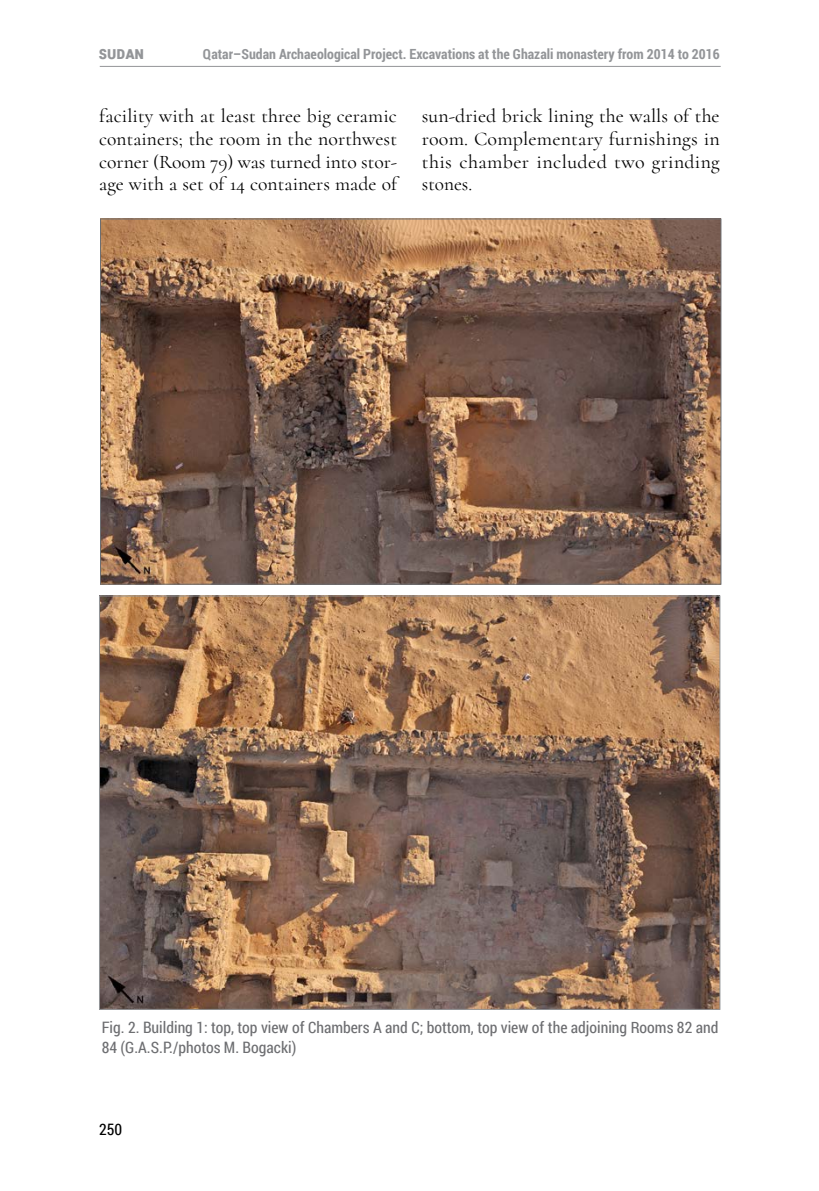
<style>
.page{position:relative;width:819px;height:1191px;background:#fff}
.page>*{position:absolute;margin:0;border:0;box-sizing:border-box;transform-origin:0 0}
.t1{font:19.25px/22.8px "Cormorant";color:#000;text-align:justify}
.t2{font:700 17.5px "Roboto Condensed";color:#939598}
.t3{font:15.75px/19.2px "Roboto Condensed";color:#6d6e71}
.t4{font:15.75px "Roboto Condensed";color:#000}
.t5{font:700 14px "Roboto Condensed";color:#939598}
</style>
<div class="page">
<hr style="left:100px;top:66px;width:620px;height:1px;background:#939598">
<img style="left:101px;top:598px;width:617px;height:409px">
<img style="left:102px;top:221px;width:617px;height:361px">
<p class="t2" style="left:99px;top:40px;width:47px">SUDAN</p>
<p class="t5" style="left:203px;top:44px;width:518px">Qatar–Sudan Archaeological Project. Excavations at the Ghazali monastery from 2014 to 2016</p>
<p class="t1" style="left:99px;top:104px;width:299px">facility with at least three big ceramic containers; the room in the northwest corner (Room 79) was turned into stor&shy;age with a set of 14 containers made of</p>
<p class="t1" style="left:422px;top:104px;width:299px">sun-dried brick lining the walls of the room. Complementary furnishings in this chamber included two grinding stones.</p>
<p class="t3" style="left:102px;top:1017px;width:618px">Fig. 2. Building 1: top, top view of Chambers A and C; bottom, top view of the adjoining Rooms 82 and<br>84 (G.A.S.P./photos M. Bogacki)</p>
<p class="t4" style="left:99px;top:1119px;width:25px">250</p>
</div>
